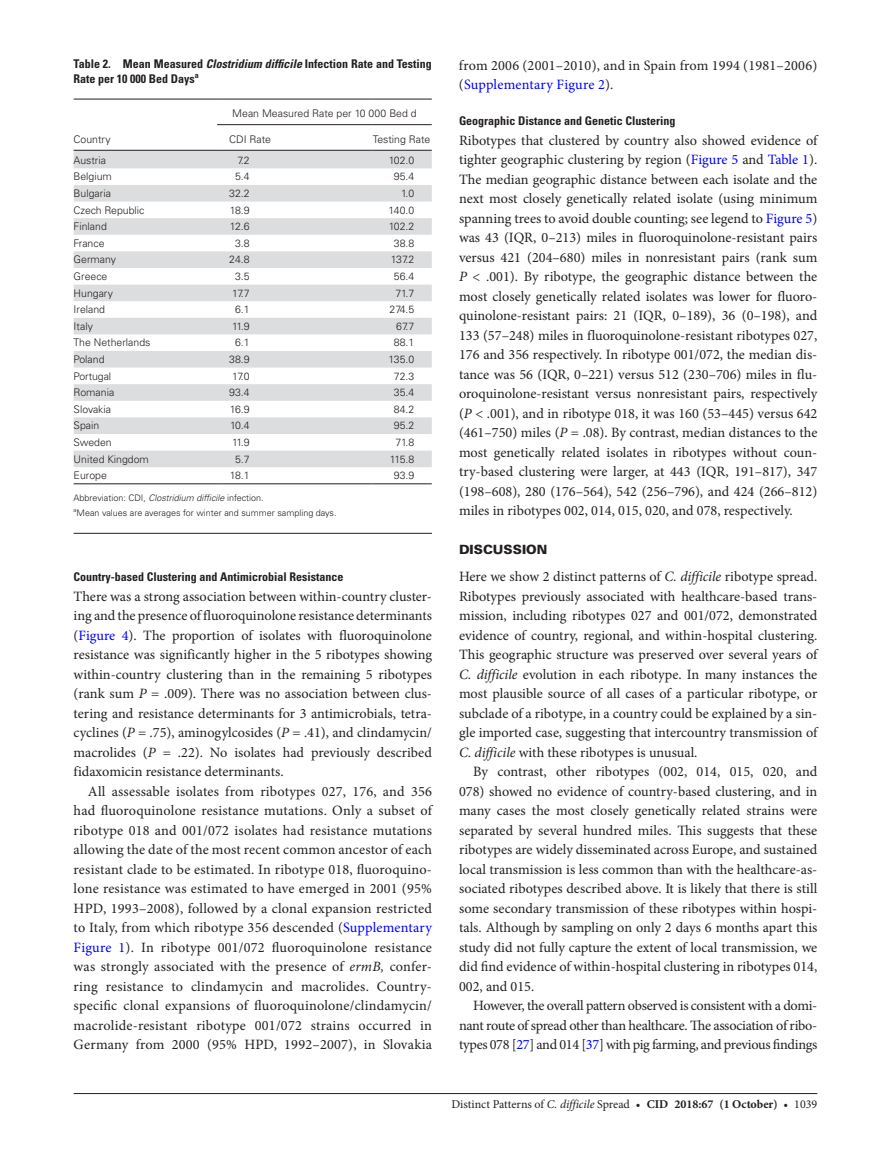
<style>
.page{position:relative;width:891px;height:1174px;background:#fff}
.page>*{position:absolute;margin:0;border:0;box-sizing:border-box;transform-origin:0 0}
.t1{font:14.25px/19.5px "Minion Pro";color:#231f20;text-align:justify}
.t2{font:900 12.75px "Univers LT Std";color:#231f20}
.t3{font:700 condensed 12px/15px "Univers LT Std";color:#231f20}
.t4{font:12px "Minion Pro";letter-spacing:-.005em;color:#231f20}
.t5{font:300 10.5px "Univers LT Std";color:#231f20}
.t6{font:300 9px/15px "Univers LT Std";color:#231f20}
.s1{font-style:italic}
.s2{color:#00f}
.s3{font-weight:700}
</style>
<div class="page">
<hr style="left:74px;top:1093px;width:743px;height:1px;background:#231f20">
<hr style="left:74px;top:533px;width:358px;height:1px;background:#231f20">
<svg style="left:74px;top:151px;width:358px;height:316px;fill:#dcdddf"></svg>
<hr style="left:74px;top:99px;width:143px;height:1px;background:#231f20">
<hr style="left:217px;top:99px;width:154px;height:1px;background:#231f20">
<hr style="left:371px;top:99px;width:61px;height:1px;background:#231f20">
<hr style="left:74px;top:150px;width:143px;height:1px;background:#231f20">
<hr style="left:217px;top:124px;width:154px;height:1px;background:#231f20">
<hr style="left:217px;top:150px;width:154px;height:1px;background:#231f20">
<hr style="left:371px;top:124px;width:61px;height:1px;background:#231f20">
<hr style="left:371px;top:150px;width:61px;height:1px;background:#231f20">
<hr style="left:74px;top:483px;width:143px;height:1px;background:#231f20">
<hr style="left:217px;top:483px;width:154px;height:1px;background:#231f20">
<hr style="left:371px;top:483px;width:61px;height:1px;background:#231f20">
<p class="t3" style="left:74px;top:56px;width:360px">Table 2. Mean Measured <span class="s1">Clostridium difficile</span> Infection Rate and Testing<br>Rate per 10 000 Bed Days<sup>a</sup></p>
<p class="t5" style="left:74px;top:133px;width:39px">Country</p>
<p class="t5" style="left:232px;top:107px;width:186px">Mean Measured Rate per 10 000 Bed d</p>
<p class="t5" style="left:229px;top:133px;width:43px">CDI Rate</p>
<p class="t5" style="left:373px;top:133px;width:59px">Testing Rate</p>
<p class="t5" style="left:74px;top:154px;width:34px">Austria</p>
<p class="t5" style="left:237px;top:154px;width:14px">7.2</p>
<p class="t5" style="left:389px;top:154px;width:27px">102.0</p>
<p class="t5" style="left:74px;top:170px;width:40px">Belgium</p>
<p class="t5" style="left:235px;top:170px;width:16px">5.4</p>
<p class="t5" style="left:394px;top:170px;width:22px">95.4</p>
<p class="t5" style="left:74px;top:187px;width:39px">Bulgaria</p>
<p class="t5" style="left:229px;top:187px;width:22px">32.2</p>
<p class="t5" style="left:401px;top:187px;width:15px">1.0</p>
<p class="t5" style="left:74px;top:204px;width:72px">Czech Republic</p>
<p class="t5" style="left:230px;top:204px;width:22px">18.9</p>
<p class="t5" style="left:389px;top:204px;width:27px">140.0</p>
<p class="t5" style="left:74px;top:220px;width:35px">Finland</p>
<p class="t5" style="left:230px;top:220px;width:21px">12.6</p>
<p class="t5" style="left:389px;top:220px;width:27px">102.2</p>
<p class="t5" style="left:74px;top:237px;width:32px">France</p>
<p class="t5" style="left:235px;top:237px;width:16px">3.8</p>
<p class="t5" style="left:394px;top:237px;width:22px">38.8</p>
<p class="t5" style="left:74px;top:253px;width:44px">Germany</p>
<p class="t5" style="left:229px;top:253px;width:22px">24.8</p>
<p class="t5" style="left:391px;top:253px;width:25px">137.2</p>
<p class="t5" style="left:74px;top:270px;width:35px">Greece</p>
<p class="t5" style="left:235px;top:270px;width:16px">3.5</p>
<p class="t5" style="left:394px;top:270px;width:22px">56.4</p>
<p class="t5" style="left:74px;top:287px;width:41px">Hungary</p>
<p class="t5" style="left:232px;top:287px;width:19px">17.7</p>
<p class="t5" style="left:395px;top:287px;width:20px">71.7</p>
<p class="t5" style="left:74px;top:303px;width:33px">Ireland</p>
<p class="t5" style="left:235px;top:303px;width:16px">6.1</p>
<p class="t5" style="left:390px;top:303px;width:26px">274.5</p>
<p class="t5" style="left:74px;top:320px;width:21px">Italy</p>
<p class="t5" style="left:232px;top:320px;width:19px">11.9</p>
<p class="t5" style="left:396px;top:320px;width:20px">67.7</p>
<p class="t5" style="left:74px;top:336px;width:78px">The Netherlands</p>
<p class="t5" style="left:235px;top:336px;width:16px">6.1</p>
<p class="t5" style="left:394px;top:336px;width:22px">88.1</p>
<p class="t5" style="left:74px;top:353px;width:32px">Poland</p>
<p class="t5" style="left:229px;top:353px;width:22px">38.9</p>
<p class="t5" style="left:389px;top:353px;width:27px">135.0</p>
<p class="t5" style="left:74px;top:370px;width:39px">Portugal</p>
<p class="t5" style="left:232px;top:370px;width:19px">17.0</p>
<p class="t5" style="left:394px;top:370px;width:22px">72.3</p>
<p class="t5" style="left:74px;top:386px;width:42px">Romania</p>
<p class="t5" style="left:229px;top:386px;width:22px">93.4</p>
<p class="t5" style="left:394px;top:386px;width:22px">35.4</p>
<p class="t5" style="left:74px;top:403px;width:39px">Slovakia</p>
<p class="t5" style="left:230px;top:403px;width:21px">16.9</p>
<p class="t5" style="left:394px;top:403px;width:22px">84.2</p>
<p class="t5" style="left:74px;top:419px;width:27px">Spain</p>
<p class="t5" style="left:230px;top:419px;width:21px">10.4</p>
<p class="t5" style="left:394px;top:419px;width:22px">95.2</p>
<p class="t5" style="left:74px;top:436px;width:40px">Sweden</p>
<p class="t5" style="left:232px;top:436px;width:19px">11.9</p>
<p class="t5" style="left:395px;top:436px;width:20px">71.8</p>
<p class="t5" style="left:74px;top:453px;width:77px">United Kingdom</p>
<p class="t5" style="left:235px;top:453px;width:16px">5.7</p>
<p class="t5" style="left:390px;top:453px;width:26px">115.8</p>
<p class="t5" style="left:74px;top:469px;width:35px">Europe</p>
<p class="t5" style="left:230px;top:469px;width:22px">18.1</p>
<p class="t5" style="left:394px;top:469px;width:22px">93.9</p>
<p class="t6" style="left:74px;top:490px;width:264px">Abbreviation: CDI, <span class="s1">Clostridium difficile</span> infection.<br><sup>a</sup>Mean values are averages for winter and summer sampling days.</p>
<p class="t3" style="left:74px;top:570px;width:271px">Country-based Clustering and Antimicrobial Resistance</p>
<p class="t1" style="left:74px;top:587px;width:360px">There was a strong association between within-country cluster&shy;ing and the presence of fluoroquinolone resistance determinants (<span class="s2">Figure 4</span>). The proportion of isolates with fluoroquinolone resistance was significantly higher in the 5 ribotypes showing within-country clustering than in the remaining 5 ribotypes (rank sum <span class="s1">P</span> = .009). There was no association between clus&shy;tering and resistance determinants for 3 antimicrobials, tetra&shy;cyclines (<span class="s1">P</span> = .75), aminogylcosides (<span class="s1">P</span> = .41), and clindamycin/ macrolides (<span class="s1">P</span> = .22). No isolates had previously described fidaxomicin resistance determinants.</p>
<p class="t1" style="left:74px;top:782px;width:360px;text-indent:14px">All assessable isolates from ribotypes 027, 176, and 356 had fluoroquinolone resistance mutations. Only a subset of ribotype 018 and 001/072 isolates had resistance mutations allowing the date of the most recent common ancestor of each resistant clade to be estimated. In ribotype 018, fluoroquino&shy;lone resistance was estimated to have emerged in 2001 (95% HPD, 1993–2008), followed by a clonal expansion restricted to Italy, from which ribotype 356 descended (<span class="s2">Supplementary Figure 1</span>). In ribotype 001/072 fluoroquinolone resistance was strongly associated with the presence of <span class="s1">ermB,</span> confer&shy;ring resistance to clindamycin and macrolides. Country&shy;specific clonal expansions of fluoroquinolone/clindamycin/ macrolide-resistant ribotype 001/072 strains occurred in Germany from 2000 (95% HPD, 1992–2007), in Slovakia</p>
<p class="t1" style="left:459px;top:55px;width:360px">from 2006 (2001–2010), and in Spain from 1994 (1981–2006) (<span class="s2">Supplementary Figure 2</span>).</p>
<p class="t3" style="left:459px;top:113px;width:218px">Geographic Distance and Genetic Clustering</p>
<p class="t1" style="left:459px;top:130px;width:360px">Ribotypes that clustered by country also showed evidence of tighter geographic clustering by region (<span class="s2">Figure 5</span> and <span class="s2">Table 1</span>).<br>The median geographic distance between each isolate and the next most closely genetically related isolate (using minimum spanning trees to avoid double counting; see legend to <span class="s2">Figure 5</span>) was 43 (IQR, 0–213) miles in fluoroquinolone-resistant pairs versus 421 (204–680) miles in nonresistant pairs (rank sum <span class="s1">P</span> &lt; .001). By ribotype, the geographic distance between the most closely genetically related isolates was lower for fluoro&shy;quinolone-resistant pairs: 21 (IQR, 0–189), 36 (0–198), and 133 (57–248) miles in fluoroquinolone-resistant ribotypes 027, 176 and 356 respectively. In ribotype 001/072, the median dis&shy;tance was 56 (IQR, 0–221) versus 512 (230–706) miles in flu&shy;oroquinolone-resistant versus nonresistant pairs, respectively (<span class="s1">P</span> &lt; .001), and in ribotype 018, it was 160 (53–445) versus 642 (461–750) miles (<span class="s1">P</span> = .08). By contrast, median distances to the most genetically related isolates in ribotypes without coun&shy;try-based clustering were larger, at 443 (IQR, 191–817), 347 (198–608), 280 (176–564), 542 (256–796), and 424 (266–812) miles in ribotypes 002, 014, 015, 020, and 078, respectively.</p>
<p class="t2" style="left:459px;top:542px;width:90px">DISCUSSION</p>
<p class="t1" style="left:459px;top:567px;width:360px">Here we show 2 distinct patterns of <span class="s1">C. difficile</span> ribotype spread.<br>Ribotypes previously associated with healthcare-based trans&shy;mission, including ribotypes 027 and 001/072, demonstrated evidence of country, regional, and within-hospital clustering.<br>This geographic structure was preserved over several years of <span class="s1">C. difficile</span> evolution in each ribotype. In many instances the most plausible source of all cases of a particular ribotype, or subclade of a ribotype, in a country could be explained by a sin&shy;gle imported case, suggesting that intercountry transmission of <span class="s1">C. difficile</span> with these ribotypes is unusual.</p>
<p class="t1" style="left:459px;top:762px;width:360px;text-indent:14px">By contrast, other ribotypes (002, 014, 015, 020, and 078) showed no evidence of country-based clustering, and in many cases the most closely genetically related strains were separated by several hundred miles. This suggests that these ribotypes are widely disseminated across Europe, and sustained local transmission is less common than with the healthcare-as&shy;sociated ribotypes described above. It is likely that there is still some secondary transmission of these ribotypes within hospi&shy;tals. Although by sampling on only 2 days 6 months apart this study did not fully capture the extent of local transmission, we did find evidence of within-hospital clustering in ribotypes 014, 002, and 015.</p>
<p class="t1" style="left:459px;top:996px;width:360px;text-indent:14px">However, the overall pattern observed is consistent with a domi&shy;nant route of spread other than healthcare. The association of ribo&shy;types 078 [<span class="s2">27</span>] and 014 [<span class="s2">37</span>] with pig farming, and previous findings</p>
<p class="t4" style="left:451px;top:1096px;width:367px">Distinct Patterns of <span class="s1">C. difficile</span> Spread • <span class="s3">CID 2018:67 (1 October)</span> • 1039</p>
</div>
